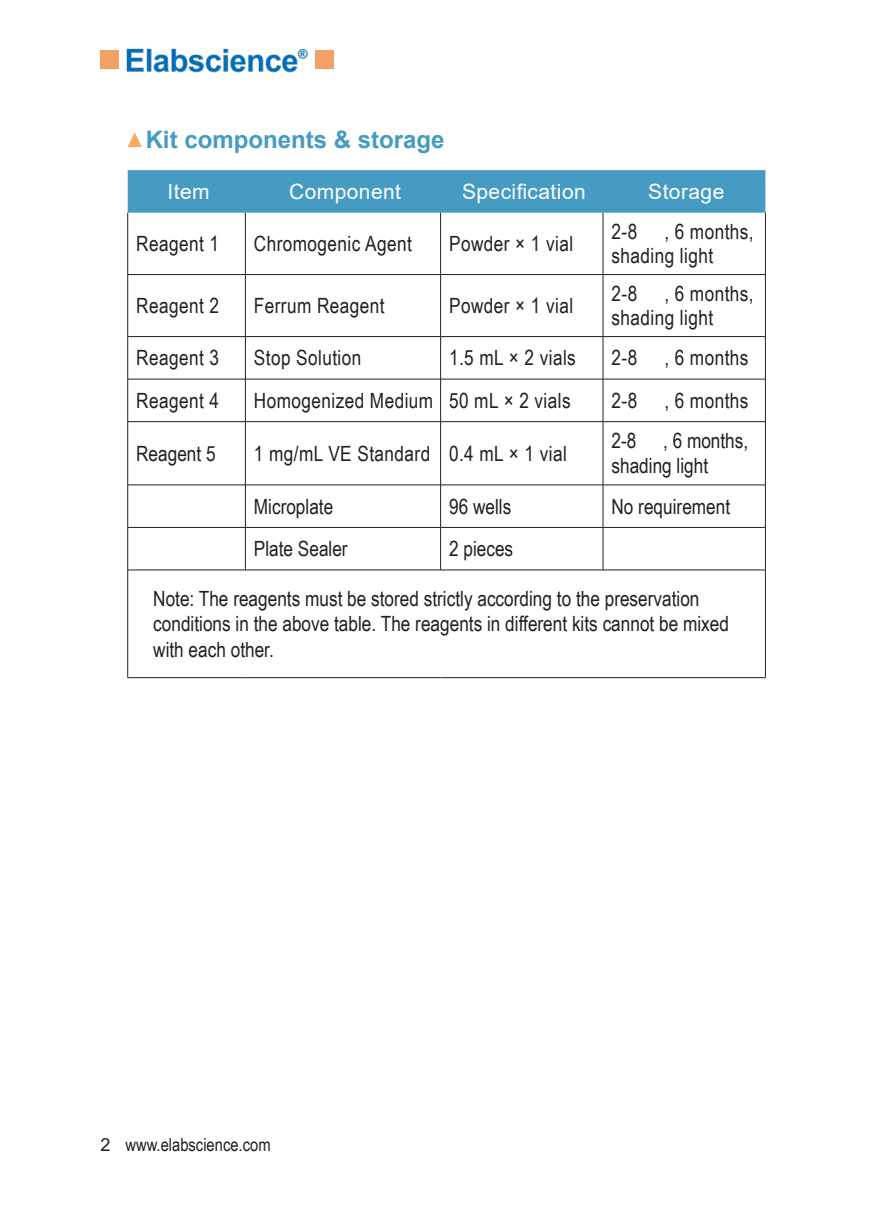
<style>
.page{position:relative;width:893px;height:1208px;background:#fff}
.page>*{position:absolute;margin:0;border:0;box-sizing:border-box;transform-origin:0 0}
.t1{font:700 24px "Arial";color:#469bc3}
.t2{font:21px/25.2px "Arial Narrow";color:#231f20}
.t3{font:21px/24px "Arial Narrow";letter-spacing:.02em;color:#231f20}
.t4{font:21px "Arial";letter-spacing:.02em;color:#fff}
.t5{font:18px "Arial Narrow";color:#231f20}
.s1{font-family:"Arial"}
</style>
<div class="page">
<img style="left:126px;top:48px;width:182px;height:25px">
<div style="left:315px;top:51px;width:18px;height:18px;background:#f2a064"></div>
<div style="left:101px;top:51px;width:18px;height:18px;background:#f2a064"></div>
<svg style="left:128px;top:132px;width:14px;height:15px"></svg>
<div style="left:128px;top:170px;width:637px;height:43px;background:#469bc3"></div>
<hr style="left:128px;top:274px;width:117px;height:1px;background:#231f20">
<hr style="left:245px;top:274px;width:196px;height:1px;background:#231f20">
<hr style="left:441px;top:274px;width:162px;height:1px;background:#231f20">
<hr style="left:603px;top:274px;width:163px;height:1px;background:#231f20">
<hr style="left:127px;top:213px;width:1px;height:61px;background:#231f20">
<hr style="left:127px;top:275px;width:1px;height:61px;background:#231f20">
<hr style="left:128px;top:336px;width:117px;height:1px;background:#231f20">
<hr style="left:127px;top:337px;width:1px;height:42px;background:#231f20">
<hr style="left:128px;top:378px;width:117px;height:1px;background:#231f20">
<hr style="left:127px;top:379px;width:1px;height:42px;background:#231f20">
<hr style="left:128px;top:421px;width:117px;height:1px;background:#231f20">
<hr style="left:127px;top:422px;width:1px;height:63px;background:#231f20">
<hr style="left:128px;top:484px;width:117px;height:1px;background:#231f20">
<hr style="left:127px;top:485px;width:1px;height:42px;background:#231f20">
<hr style="left:128px;top:527px;width:117px;height:1px;background:#231f20">
<hr style="left:127px;top:527px;width:1px;height:43px;background:#231f20">
<hr style="left:128px;top:569px;width:117px;height:1px;background:#231f20">
<hr style="left:127px;top:570px;width:1px;height:107px;background:#231f20">
<hr style="left:128px;top:677px;width:117px;height:1px;background:#231f20">
<hr style="left:245px;top:677px;width:196px;height:1px;background:#231f20">
<hr style="left:441px;top:677px;width:162px;height:1px;background:#231f20">
<hr style="left:603px;top:677px;width:163px;height:1px;background:#231f20">
<hr style="left:245px;top:213px;width:1px;height:61px;background:#231f20">
<hr style="left:245px;top:275px;width:1px;height:61px;background:#231f20">
<hr style="left:245px;top:336px;width:196px;height:1px;background:#231f20">
<hr style="left:245px;top:337px;width:1px;height:42px;background:#231f20">
<hr style="left:245px;top:378px;width:196px;height:1px;background:#231f20">
<hr style="left:245px;top:379px;width:1px;height:42px;background:#231f20">
<hr style="left:245px;top:421px;width:196px;height:1px;background:#231f20">
<hr style="left:245px;top:422px;width:1px;height:63px;background:#231f20">
<hr style="left:245px;top:484px;width:196px;height:1px;background:#231f20">
<hr style="left:245px;top:485px;width:1px;height:42px;background:#231f20">
<hr style="left:245px;top:527px;width:196px;height:1px;background:#231f20">
<hr style="left:245px;top:527px;width:1px;height:43px;background:#231f20">
<hr style="left:245px;top:569px;width:196px;height:1px;background:#231f20">
<hr style="left:440px;top:213px;width:1px;height:61px;background:#231f20">
<hr style="left:602px;top:213px;width:1px;height:61px;background:#231f20">
<hr style="left:765px;top:213px;width:1px;height:61px;background:#231f20">
<hr style="left:440px;top:275px;width:1px;height:61px;background:#231f20">
<hr style="left:602px;top:275px;width:1px;height:61px;background:#231f20">
<hr style="left:765px;top:275px;width:1px;height:61px;background:#231f20">
<hr style="left:441px;top:336px;width:162px;height:1px;background:#231f20">
<hr style="left:440px;top:337px;width:1px;height:42px;background:#231f20">
<hr style="left:603px;top:336px;width:163px;height:1px;background:#231f20">
<hr style="left:602px;top:337px;width:1px;height:42px;background:#231f20">
<hr style="left:765px;top:337px;width:1px;height:42px;background:#231f20">
<hr style="left:441px;top:378px;width:162px;height:1px;background:#231f20">
<hr style="left:440px;top:379px;width:1px;height:42px;background:#231f20">
<hr style="left:603px;top:378px;width:163px;height:1px;background:#231f20">
<hr style="left:602px;top:379px;width:1px;height:42px;background:#231f20">
<hr style="left:765px;top:379px;width:1px;height:42px;background:#231f20">
<hr style="left:441px;top:421px;width:162px;height:1px;background:#231f20">
<hr style="left:440px;top:422px;width:1px;height:63px;background:#231f20">
<hr style="left:603px;top:421px;width:163px;height:1px;background:#231f20">
<hr style="left:602px;top:422px;width:1px;height:63px;background:#231f20">
<hr style="left:765px;top:422px;width:1px;height:63px;background:#231f20">
<hr style="left:441px;top:484px;width:162px;height:1px;background:#231f20">
<hr style="left:440px;top:485px;width:1px;height:42px;background:#231f20">
<hr style="left:603px;top:484px;width:163px;height:1px;background:#231f20">
<hr style="left:602px;top:485px;width:1px;height:42px;background:#231f20">
<hr style="left:765px;top:485px;width:1px;height:42px;background:#231f20">
<hr style="left:441px;top:527px;width:162px;height:1px;background:#231f20">
<hr style="left:440px;top:527px;width:1px;height:43px;background:#231f20">
<hr style="left:603px;top:527px;width:163px;height:1px;background:#231f20">
<hr style="left:602px;top:527px;width:1px;height:43px;background:#231f20">
<hr style="left:765px;top:527px;width:1px;height:43px;background:#231f20">
<hr style="left:441px;top:569px;width:162px;height:1px;background:#231f20">
<hr style="left:603px;top:569px;width:163px;height:1px;background:#231f20">
<hr style="left:765px;top:570px;width:1px;height:107px;background:#231f20">
<p class="t1" style="left:146px;top:123px;width:300px">Kit components &amp; storage</p>
<p class="t4" style="left:168px;top:177px;width:44px">Item</p>
<p class="t4" style="left:289px;top:177px;width:113px">Component</p>
<p class="t4" style="left:462px;top:177px;width:125px">Specification</p>
<p class="t4" style="left:648px;top:177px;width:78px">Storage</p>
<p class="t3" style="left:136px;top:231px;width:84px">Reagent 1</p>
<p class="t3" style="left:254px;top:231px;width:159px">Chromogenic Agent</p>
<p class="t3" style="left:449px;top:231px;width:126px">Powder × 1 vial</p>
<p class="t2" style="left:611px;top:218px;width:27px">2-8</p>
<p class="t3" style="left:611px;top:219px;width:144px;text-indent:53px">, 6 months, shading light</p>
<p class="t3" style="left:136px;top:293px;width:84px">Reagent 2</p>
<p class="t3" style="left:254px;top:293px;width:132px">Ferrum Reagent</p>
<p class="t3" style="left:449px;top:293px;width:126px">Powder × 1 vial</p>
<p class="t2" style="left:611px;top:280px;width:27px">2-8</p>
<p class="t3" style="left:611px;top:281px;width:144px;text-indent:53px">, 6 months, shading light</p>
<p class="t3" style="left:136px;top:345px;width:84px">Reagent 3</p>
<p class="t3" style="left:254px;top:345px;width:109px">Stop Solution</p>
<p class="t2" style="left:449px;top:344px;width:128px">1.5 mL × 2 vials</p>
<p class="t2" style="left:611px;top:344px;width:27px">2-8</p>
<p class="t2" style="left:664px;top:344px;width:86px">, 6 months</p>
<p class="t3" style="left:136px;top:388px;width:84px">Reagent 4</p>
<p class="t3" style="left:254px;top:388px;width:181px">Homogenized Medium</p>
<p class="t3" style="left:449px;top:388px;width:123px">50 mL × 2 vials</p>
<p class="t2" style="left:611px;top:387px;width:27px">2-8</p>
<p class="t2" style="left:664px;top:387px;width:86px">, 6 months</p>
<p class="t2" style="left:136px;top:440px;width:81px">Reagent 5</p>
<p class="t3" style="left:254px;top:440px;width:178px">1 mg/mL VE Standard</p>
<p class="t2" style="left:449px;top:440px;width:119px">0.4 mL × 1 vial</p>
<p class="t2" style="left:611px;top:427px;width:26px">2-8</p>
<p class="t2" style="left:611px;top:427px;width:138px;text-indent:52px">, 6 months, shading light</p>
<p class="t2" style="left:254px;top:493px;width:81px">Microplate</p>
<p class="t2" style="left:449px;top:493px;width:64px">96 wells</p>
<p class="t2" style="left:611px;top:493px;width:120px">No requirement</p>
<p class="t2" style="left:254px;top:535px;width:95px">Plate Sealer</p>
<p class="t2" style="left:449px;top:535px;width:66px">2 pieces</p>
<p class="t2" style="left:153px;top:585px;width:577px">Note: The reagents must be stored strictly according to the preservation conditions in the above table. The reagents in different kits cannot be mixed with each other.</p>
<p class="t5" style="left:101px;top:1131px;width:172px"><span class="s1">2</span> www.elabscience.com</p>
</div>
